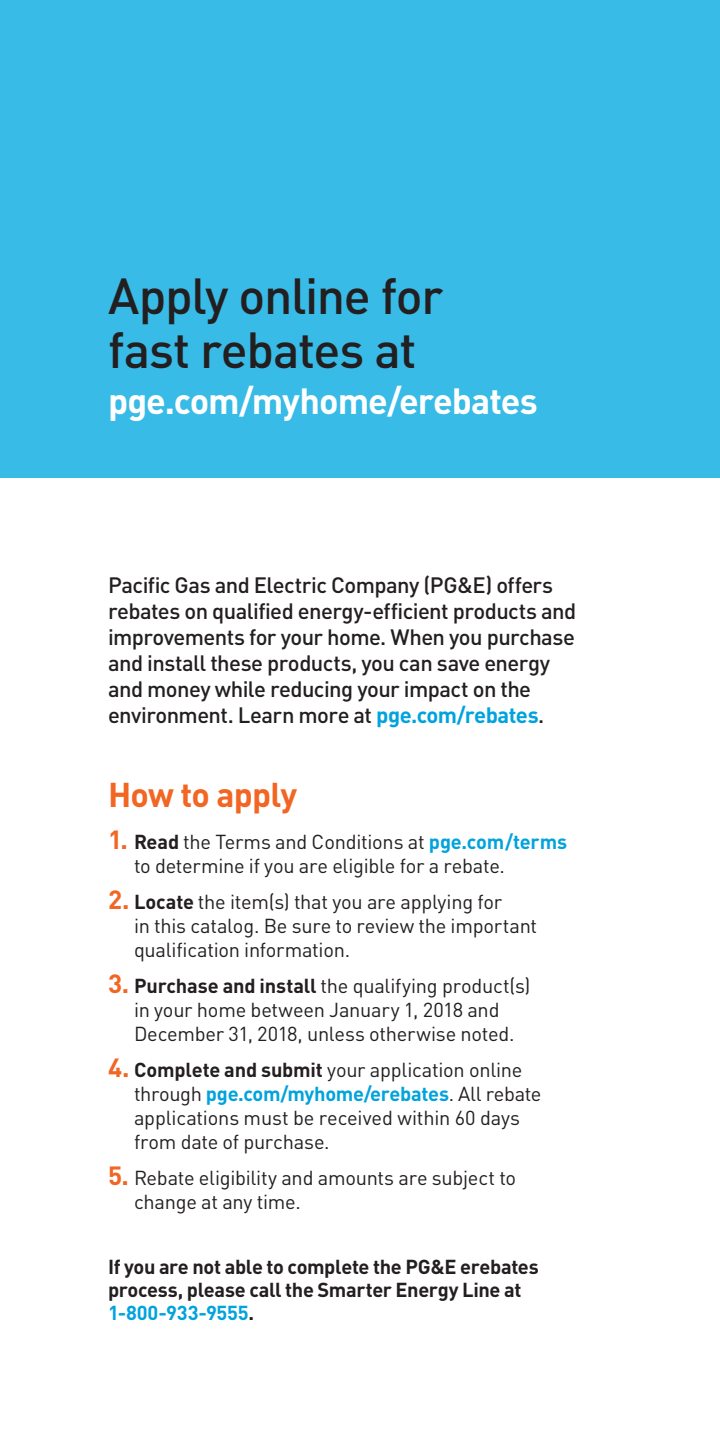
<style>
.page{position:relative;width:720px;height:1440px;background:#fff}
.page>*{position:absolute;margin:0;border:0;box-sizing:border-box;transform-origin:0 0}
.Callout_Intro{font:500 50px/54px "DIN Pro";letter-spacing:-.025em;color:#231f20}
.Callout_Intro-2{font:700 36px "DIN Pro";letter-spacing:-.03em;color:#fff}
.Chart_Header_17pt{font:700 34px "DIN Pro";letter-spacing:-.025em;color:#f26522}
.Intro_Body_11pt{font:500 22px/26px "DIN Pro";letter-spacing:-.025em;color:#231f20}
.t1{font:20px/24px "DIN Pro";letter-spacing:-.01em;color:#231f20}
.Bold_Text_10pt{font:700 20px/23px "DIN Pro";letter-spacing:-.02em;color:#231f20}
.s1{font-weight:700;color:#00a3dd}
.s2{font-weight:700;font-size:26px;color:#f26522}
.s3{font-weight:700}
.s4{color:#00a3dd}
</style>
<div class="page">
<div style="left:0;top:0;width:720px;height:478px;background:#38bbe6"></div>
<h1 class="Callout_Intro" style="left:108px;top:264px;width:337px">Apply online for fast rebates at</h1>
<h1 class="Callout_Intro-2" style="left:108px;top:371px;width:431px">pge.com/myhome/erebates</h1>
<p class="Intro_Body_11pt" style="left:108px;top:569px;width:470px">Pacific Gas and Electric Company (PG&amp;E) offers rebates on qualified energy-efficient products and improvements for your home. When you purchase and install these products, you can save energy and money while reducing your impact on the environment. Learn more at <span class="s1">pge.com/rebates</span>.</p>
<h1 class="Chart_Header_17pt" style="left:108px;top:766px;width:191px">How to apply</h1>
<p class="t1" style="left:134px;top:828px;width:435px;text-indent:-26px"><span class="s2">1.</span> <span class="s3">Read</span> the Terms and Conditions at <span class="s1">pge.com/terms </span>to determine if you are eligible for a rebate.</p>
<p class="t1" style="left:134px;top:888px;width:405px;text-indent:-26px"><span class="s2">2.</span> <span class="s3">Locate</span> the item(s) that you are applying for<br>in this catalog. Be sure to review the important qualification information.</p>
<p class="t1" style="left:108px;top:972px;width:424px;text-align:center"><span class="s2">3.</span> <span class="s3">Purchase and install</span> the qualifying product(s) in your home between January 1, 2018 and<br>December 31, 2018, unless otherwise noted.</p>
<p class="t1" style="left:134px;top:1056px;width:409px;text-indent:-26px"><span class="s2">4.</span> <span class="s3">Complete and submit</span> your application online through <span class="s1">pge.com/myhome/erebates</span>. All rebate applications must be received within 60 days from date of purchase.</p>
<p class="t1" style="left:134px;top:1164px;width:384px;text-indent:-26px"><span class="s2">5.</span> Rebate eligibility and amounts are subject to change at any time.</p>
<p class="Bold_Text_10pt" style="left:108px;top:1253px;width:432px">If you are not able to complete the PG&amp;E erebates process, please call the Smarter Energy Line at<br><span class="s4">1-800-933-9555</span>.</p>
</div>
